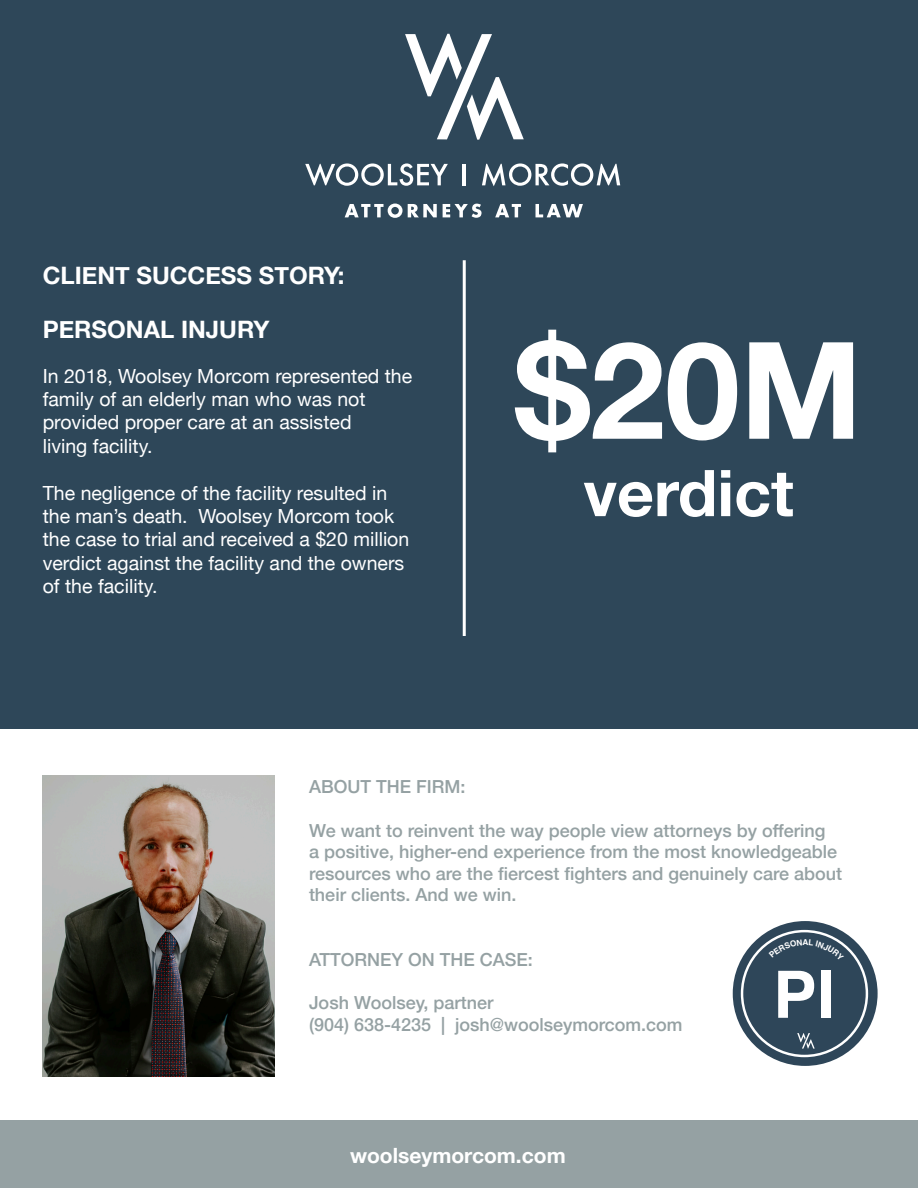
<style>
.page{position:relative;width:918px;height:1188px;background:#fff}
.page>*{position:absolute;margin:0;border:0;box-sizing:border-box;transform-origin:0 0}
.t1{font:700 135px "Helvetica Neue";color:#fff}
.t2{font:700 65.25px "Helvetica";color:#fff}
.t3{font:700 64.5px "Helvetica Neue";color:#fff}
.t4{font:700 24px "Helvetica Neue";color:#fff}
.t5{font:700 21px "Helvetica Neue";color:#fff}
.t6{font:19.5px/23.4px "Helvetica Neue";color:#fff}
.t7{font:500 18px/21.6px "Helvetica Neue";color:#95a1a3}
.t8{font:700 8.25px "Helvetica";color:#fff}
</style>
<div class="page">
<div style="left:0;top:1120px;width:918px;height:68px;background:#95a1a3"></div>
<div style="left:0;top:0;width:918px;height:729px;background:#2e4759"></div>
<div style="left:733px;top:921px;width:145px;height:145px;background:#2e4659;border-radius:50%"></div>
<svg style="left:797px;top:1033px;width:18px;height:16px"></svg>
<img style="left:43px;top:776px;width:231px;height:300px">
<hr style="left:463px;top:260px;width:3px;height:376px;background:#fff">
<svg style="left:345px;top:204px;width:92px;height:14px"></svg>
<svg style="left:443px;top:204px;width:39px;height:14px"></svg>
<svg style="left:495px;top:204px;width:26px;height:13px"></svg>
<svg style="left:536px;top:204px;width:47px;height:13px"></svg>
<svg style="left:305px;top:163px;width:143px;height:23px"></svg>
<svg style="left:405px;top:34px;width:119px;height:106px"></svg>
<svg style="left:482px;top:163px;width:138px;height:23px"></svg>
<hr style="left:462px;top:164px;width:3px;height:21px;background:#fff">
<svg style="left:769px;top:939px;width:8px;height:5px"></svg>
<svg style="left:834px;top:940px;width:10px;height:7px"></svg>
<p class="t4" style="left:43px;top:256px;width:303px">CLIENT SUCCESS STORY:</p>
<p class="t4" style="left:43px;top:310px;width:228px">PERSONAL INJURY</p>
<p class="t6" style="left:43px;top:365px;width:371px">In 2018, Woolsey Morcom represented the family of an elderly man who was not</p>
<p class="t6" style="left:43px;top:412px;width:310px">provided proper care at an assisted</p>
<p class="t6" style="left:43px;top:435px;width:111px">living facility.</p>
<p class="t6" style="left:43px;top:482px;width:368px">The negligence of the facility resulted in the man’s death. Woolsey Morcom took the case to trial and received a $20 million verdict against the facility and the owners of the facility.</p>
<p class="t1" style="left:515px;top:285px;width:349px">$20M</p>
<p class="t3" style="left:583px;top:443px;width:212px">verdict</p>
<p class="t7" style="left:309px;top:775px;width:158px">ABOUT THE FIRM:</p>
<p class="t7" style="left:309px;top:818px;width:535px">We want to reinvent the way people view attorneys by offering<br>a positive, higher-end experience from the most knowledgeable resources who are the fiercest fighters and genuinely care about their clients. And we win.</p>
<p class="t7" style="left:309px;top:948px;width:225px">ATTORNEY ON THE CASE:</p>
<p class="t7" style="left:309px;top:991px;width:186px">Josh Woolsey, partner</p>
<p class="t7" style="left:309px;top:1012px;width:375px">(904) 638-4235 | josh@woolseymorcom.com</p>
<p class="t5" style="left:350px;top:1139px;width:217px">woolseymorcom.com</p>
<p class="t8" style="left:802px;top:936px;width:8px">A</p>
<h2 class="t2" style="left:773px;top:942px;width:63px">PI</h2>
</div>
